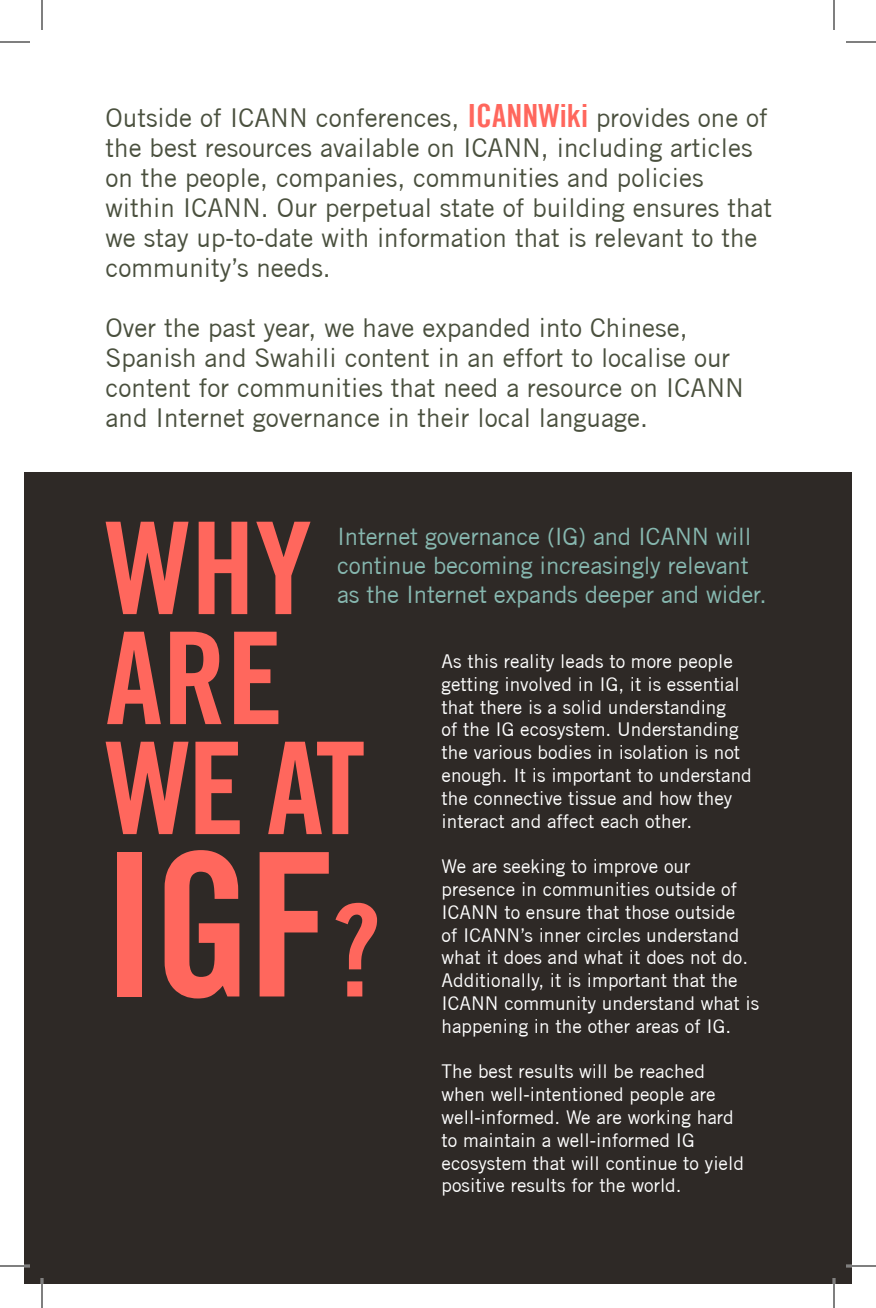
<style>
.page{position:relative;width:876px;height:1308px;background:#fff}
.page>*{position:absolute;margin:0;border:0;box-sizing:border-box;transform-origin:0 0}
.t1{font:200px "Trade Gothic Bold Cond Twenty";color:#ff675d}
.t2{font:128px "Trade Gothic Bold Cond Twenty";color:#ff675d}
.t3{font:26px/30px "Trade Gothic";color:#4a503e}
.t4{font:24px/28.8px "Trade Gothic";letter-spacing:-.01em;color:#87b8b0}
.t5{font:19px/22.8px "Trade Gothic";color:#fff}
.s1{font-family:"Trade Gothic Bold Cond Twenty";font-size:32px;color:#ff675d}
.s2{font-size:128px}
</style>
<div class="page">
<div style="left:24px;top:472px;width:828px;height:812px;background:#2e2926"></div>
<hr style="left:0;top:1265px;width:30px;height:2px;background:#fff">
<hr style="left:846px;top:1265px;width:30px;height:2px;background:#fff">
<hr style="left:41px;top:1278px;width:2px;height:30px;background:#fff">
<hr style="left:833px;top:1278px;width:2px;height:30px;background:#fff">
<hr style="left:0;top:42px;width:30px;height:1px;background:#000">
<hr style="left:846px;top:42px;width:30px;height:1px;background:#000">
<hr style="left:0;top:1266px;width:30px;height:1px;background:#000">
<hr style="left:846px;top:1266px;width:30px;height:1px;background:#000">
<hr style="left:42px;top:0;width:1px;height:30px;background:#000">
<hr style="left:42px;top:1278px;width:1px;height:30px;background:#000">
<hr style="left:834px;top:0;width:1px;height:30px;background:#000">
<hr style="left:834px;top:1278px;width:1px;height:30px;background:#000">
<p class="t3" style="left:106px;top:102px;width:668px">Outside of ICANN conferences, <span class="s1">ICANNWiki</span> provides one of the best resources available on ICANN, including articles on the people, companies, communities and policies within ICANN. Our perpetual state of building ensures that we stay up-to-date with information that is relevant to the community’s needs.</p>
<p class="t3" style="left:106px;top:312px;width:640px">Over the past year, we have expanded into Chinese, Spanish and Swahili content in an effort to localise our content for communities that need a resource on ICANN and Internet governance in their local language.</p>
<p class="t2" style="left:106px;top:491px;width:208px">WHY</p>
<p class="t2" style="left:106px;top:601px;width:179px">ARE</p>
<p class="t2" style="left:106px;top:711px;width:261px">WE AT</p>
<p class="t4" style="left:337px;top:522px;width:431px">Internet governance (IG) and ICANN will continue becoming increasingly relevant as the Internet expands deeper and wider.</p>
<p class="t5" style="left:442px;top:650px;width:312px">As this reality leads to more people getting involved in IG, it is essential that there is a solid understanding<br>of the IG ecosystem. Understanding the various bodies in isolation is not enough. It is important to understand the connective tissue and how they interact and affect each other.</p>
<p class="t5" style="left:442px;top:855px;width:319px">We are seeking to improve our presence in communities outside of ICANN to ensure that those outside<br>of ICANN’s inner circles understand what it does and what it does not do.<br>Additionally, it is important that the ICANN community understand what is happening in the other areas of IG.</p>
<p class="t5" style="left:442px;top:1060px;width:304px">The best results will be reached when well-intentioned people are well-informed. We are working hard to maintain a well-informed IG ecosystem that will continue to yield positive results for the world.</p>
<p class="t1" style="left:102px;top:804px;width:281px">IGF<span class="s2">?</span></p>
</div>
